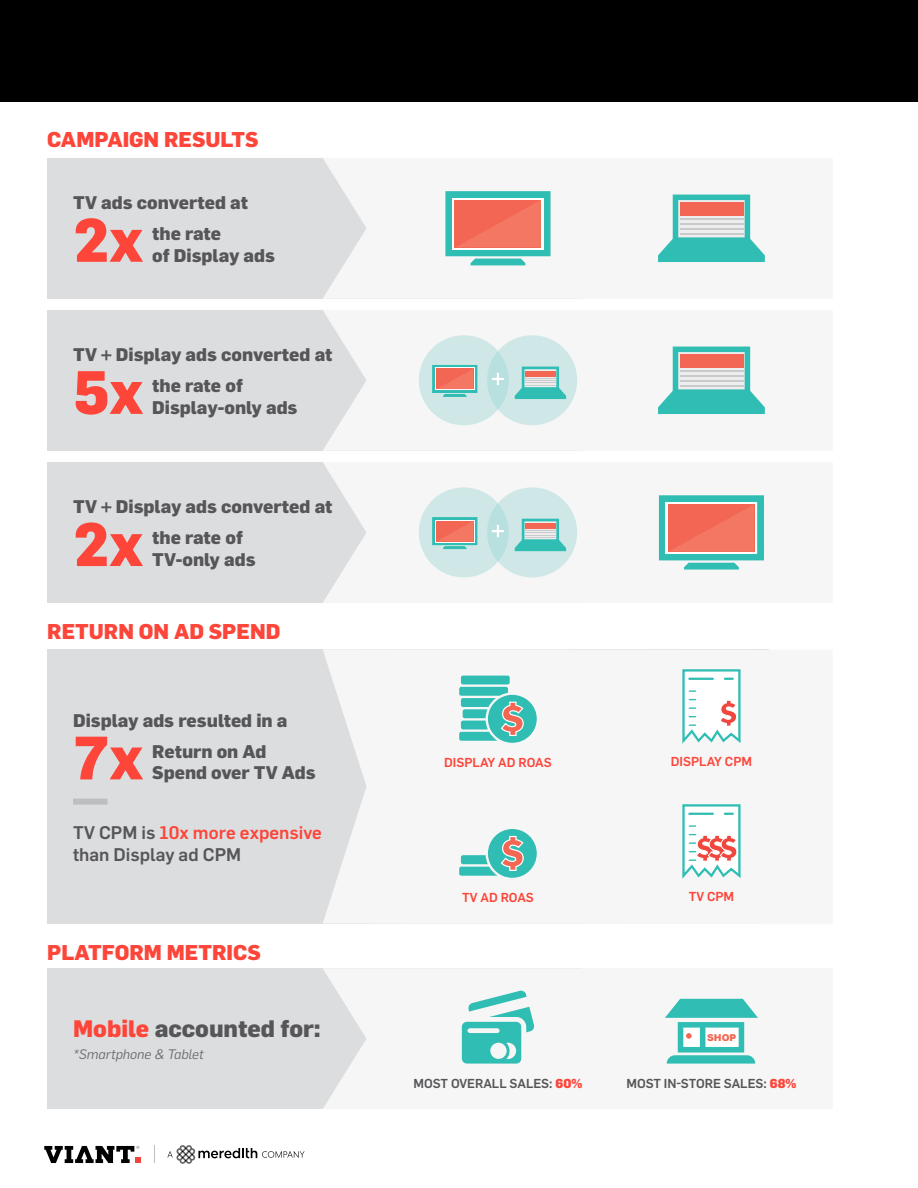
<style>
.page{position:relative;width:918px;height:1188px;background:#fff}
.page>*{position:absolute;margin:0;border:0;box-sizing:border-box;transform-origin:0 0}
.t1{font:800 60px "Flama";color:#fd4539}
.t2{font:800 23.4px "Flama";color:#565659}
.t3{font:800 21px "Flama";color:#fd4539}
.t4{font:800 18px/31.3px "Flama";color:#565659}
.t5{font:500 18px/21.6px "Flama";color:#565659}
.t6{font:italic 13.5px "Flama";color:#696a6d}
.t7{font:500 12.75px "Flama";color:#565659}
.t8{font:500 12.75px "Flama";color:#fd4539}
.t9{font:900 9.45px "Arial";color:#f26653}
.s1{color:#fd4539}
.s2{font-weight:800;color:#fd4539}
</style>
<div class="page">
<div style="left:0;top:0;width:918px;height:102px;background:#000"></div>
<svg style="left:154px;top:1146px;width:1px;height:17px"></svg>
<svg style="left:44px;top:1146px;width:97px;height:17px"></svg>
<svg style="left:167px;top:1145px;width:138px;height:19px"></svg>
<div style="left:47px;top:158px;width:535px;height:141px;background:#dcddde"></div>
<div style="left:323px;top:158px;width:442px;height:141px;background:#f6f6f6"></div>
<div style="left:47px;top:310px;width:535px;height:141px;background:#dcddde"></div>
<svg style="left:323px;top:310px;width:442px;height:141px;fill:#f6f6f6"></svg>
<div style="left:47px;top:462px;width:535px;height:141px;background:#dcddde"></div>
<svg style="left:323px;top:462px;width:442px;height:141px;fill:#f6f6f6"></svg>
<div style="left:47px;top:968px;width:535px;height:141px;background:#dcddde"></div>
<svg style="left:323px;top:968px;width:420px;height:141px;fill:#f6f6f6"></svg>
<div style="left:47px;top:649px;width:722px;height:275px;background:#dcddde"></div>
<div style="left:323px;top:649px;width:446px;height:275px;background:#f6f6f6"></div>
<div style="left:73px;top:799px;width:35px;height:6px;background:#bcbec0"></div>
<svg style="left:445px;top:191px;width:106px;height:74px"></svg>
<svg style="left:658px;top:195px;width:107px;height:67px"></svg>
<hr style="left:680px;top:218px;width:63px;height:2px;background:#939598">
<hr style="left:680px;top:223px;width:63px;height:1px;background:#939598">
<hr style="left:680px;top:228px;width:63px;height:1px;background:#939598">
<hr style="left:680px;top:233px;width:63px;height:2px;background:#939598">
<div style="left:680px;top:202px;width:63px;height:14px;background:#f26653"></div>
<div style="left:419px;top:335px;width:90px;height:90px;background:#cfe8e7;border-radius:50%"></div>
<div style="left:487px;top:335px;width:90px;height:90px;background:linear-gradient(to right,#c1e3e2,#d4eae9);border-radius:50%"></div>
<svg style="left:432px;top:365px;width:45px;height:32px"></svg>
<svg style="left:492px;top:373px;width:12px;height:12px"></svg>
<svg style="left:515px;top:367px;width:51px;height:32px"></svg>
<hr style="left:525px;top:378px;width:31px;height:1px;background:#939598">
<hr style="left:525px;top:380px;width:31px;height:1px;background:#939598">
<hr style="left:525px;top:383px;width:31px;height:1px;background:#939598">
<hr style="left:525px;top:385px;width:31px;height:1px;background:#939598">
<div style="left:525px;top:371px;width:31px;height:5px;background:#f26653"></div>
<div style="left:419px;top:487px;width:90px;height:90px;background:#cfe8e7;border-radius:50%"></div>
<svg style="left:487px;top:487px;width:90px;height:90px;fill:#cfe8e7"></svg>
<svg style="left:432px;top:517px;width:45px;height:32px"></svg>
<svg style="left:492px;top:525px;width:12px;height:12px"></svg>
<svg style="left:515px;top:519px;width:51px;height:32px"></svg>
<hr style="left:525px;top:530px;width:31px;height:1px;background:#939598">
<hr style="left:525px;top:532px;width:31px;height:1px;background:#939598">
<hr style="left:525px;top:535px;width:31px;height:1px;background:#939598">
<hr style="left:525px;top:537px;width:31px;height:1px;background:#939598">
<div style="left:525px;top:523px;width:31px;height:6px;background:#f26653"></div>
<svg style="left:658px;top:347px;width:107px;height:67px"></svg>
<hr style="left:680px;top:370px;width:63px;height:2px;background:#939598">
<hr style="left:680px;top:375px;width:63px;height:1px;background:#939598">
<hr style="left:680px;top:380px;width:63px;height:1px;background:#939598">
<hr style="left:680px;top:385px;width:63px;height:2px;background:#939598">
<div style="left:680px;top:354px;width:63px;height:14px;background:#f26653"></div>
<svg style="left:659px;top:495px;width:105px;height:75px"></svg>
<div style="left:461px;top:676px;width:49px;height:8px;background:#30bdb3;border-radius:2px"></div>
<svg style="left:459px;top:687px;width:78px;height:56px"></svg>
<svg style="left:459px;top:829px;width:78px;height:49px"></svg>
<svg style="left:682px;top:804px;width:59px;height:75px"></svg>
<svg style="left:682px;top:669px;width:59px;height:75px"></svg>
<svg style="left:462px;top:991px;width:72px;height:73px"></svg>
<svg style="left:665px;top:999px;width:93px;height:65px"></svg>
<p class="t3" style="left:47px;top:123px;width:213px">CAMPAIGN RESULTS</p>
<p class="t4" style="left:152px;top:186px;width:97px;text-indent:-79px">TV ads converted at the rate</p>
<h1 class="t1" style="left:73px;top:195px;width:72px">2x</h1>
<p class="t4" style="left:152px;top:239px;width:124px">of Display ads</p>
<p class="t4" style="left:73px;top:338px;width:261px;text-align:center">TV + Display ads converted at the rate of</p>
<h1 class="t1" style="left:73px;top:348px;width:72px">5x</h1>
<p class="t4" style="left:152px;top:391px;width:147px">Display-only ads</p>
<p class="t4" style="left:73px;top:490px;width:261px;text-align:center">TV + Display ads converted at the rate of</p>
<h1 class="t1" style="left:73px;top:500px;width:72px">2x</h1>
<p class="t4" style="left:152px;top:543px;width:105px">TV-only ads</p>
<p class="t3" style="left:47px;top:616px;width:235px">RETURN ON AD SPEND</p>
<p class="t4" style="left:152px;top:704px;width:137px;text-indent:-79px">Display ads resulted in a<br>Return on Ad</p>
<h1 class="t1" style="left:73px;top:713px;width:72px">7x</h1>
<p class="t4" style="left:152px;top:756px;width:165px">Spend over TV Ads</p>
<p class="t5" style="left:73px;top:821px;width:250px">TV CPM is <span class="s1">10x more expensive </span>than Display ad CPM</p>
<p class="t3" style="left:47px;top:937px;width:215px">PLATFORM METRICS</p>
<p class="t2" style="left:73px;top:1011px;width:249px"><span class="s1">Mobile</span> accounted for:</p>
<p class="t6" style="left:73px;top:1044px;width:132px">*Smartphone &amp; Tablet</p>
<p class="t8" style="left:444px;top:753px;width:109px">DISPLAY AD ROAS</p>
<p class="t8" style="left:671px;top:752px;width:83px">DISPLAY CPM</p>
<p class="t8" style="left:462px;top:888px;width:73px">TV AD ROAS</p>
<p class="t8" style="left:689px;top:887px;width:47px">TV CPM</p>
<p class="t9" style="left:707px;top:1030px;width:31px">SHOP</p>
<p class="t7" style="left:414px;top:1074px;width:170px">MOST OVERALL SALES: <span class="s2">60%</span></p>
<p class="t7" style="left:626px;top:1074px;width:172px">MOST IN-STORE SALES: <span class="s2">68%</span></p>
</div>
